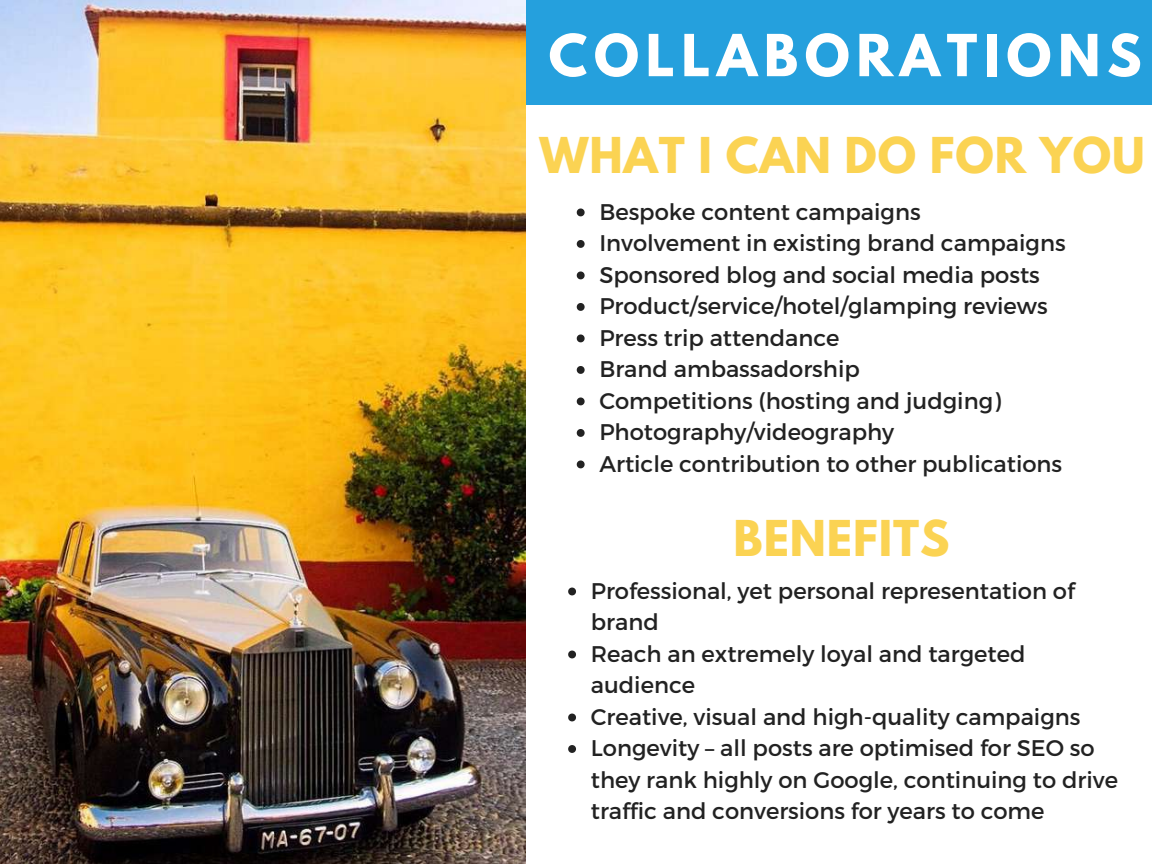
<style>
.page{position:relative;width:1152px;height:864px;background:#fff}
.page>*{position:absolute;margin:0;border:0;box-sizing:border-box;transform-origin:0 0}
.t1{font:700 51.3px "League Spartan";letter-spacing:.13em;color:#fff}
.t2{font:700 43.8px "League Spartan";letter-spacing:.02em;color:#fbd353}
.t3{font:22.65px/31.5px "Montserrat";color:#222}
</style>
<div class="page">
<div style="left:522px;top:0;width:630px;height:105px;background:#25a0dd"></div>
<img style="left:0;top:0;width:525px;height:864px">
<svg style="left:577px;top:209px;width:8px;height:7px"></svg>
<svg style="left:577px;top:240px;width:8px;height:8px"></svg>
<svg style="left:577px;top:272px;width:8px;height:7px"></svg>
<svg style="left:577px;top:303px;width:8px;height:8px"></svg>
<svg style="left:577px;top:335px;width:8px;height:7px"></svg>
<svg style="left:577px;top:366px;width:8px;height:8px"></svg>
<svg style="left:577px;top:398px;width:8px;height:7px"></svg>
<svg style="left:577px;top:429px;width:8px;height:8px"></svg>
<svg style="left:577px;top:461px;width:8px;height:7px"></svg>
<svg style="left:568px;top:588px;width:8px;height:7px"></svg>
<svg style="left:568px;top:651px;width:8px;height:7px"></svg>
<svg style="left:568px;top:714px;width:8px;height:7px"></svg>
<svg style="left:568px;top:745px;width:8px;height:8px"></svg>
<h1 class="t1" style="left:549px;top:30px;width:594px">COLLABORATIONS</h1>
<h2 class="t2" style="left:540px;top:133px;width:607px">WHAT I CAN DO FOR YOU</h2>
<p class="t3" style="left:599px;top:195px;width:468px">Bespoke content campaigns Involvement in existing brand campaigns Sponsored blog and social media posts Product/service/hotel/glamping reviews Press trip attendance<br>Brand ambassadorship<br>Competitions (hosting and judging)<br>Photography/videography<br>Article contribution to other publications</p>
<h2 class="t2" style="left:734px;top:517px;width:217px">BENEFITS</h2>
<p class="t3" style="left:591px;top:574px;width:529px">Professional, yet personal representation of brand<br>Reach an extremely loyal and targeted audience<br>Creative, visual and high-quality campaigns Longevity – all posts are optimised for SEO so they rank highly on Google, continuing to drive traffic and conversions for years to come</p>
</div>
